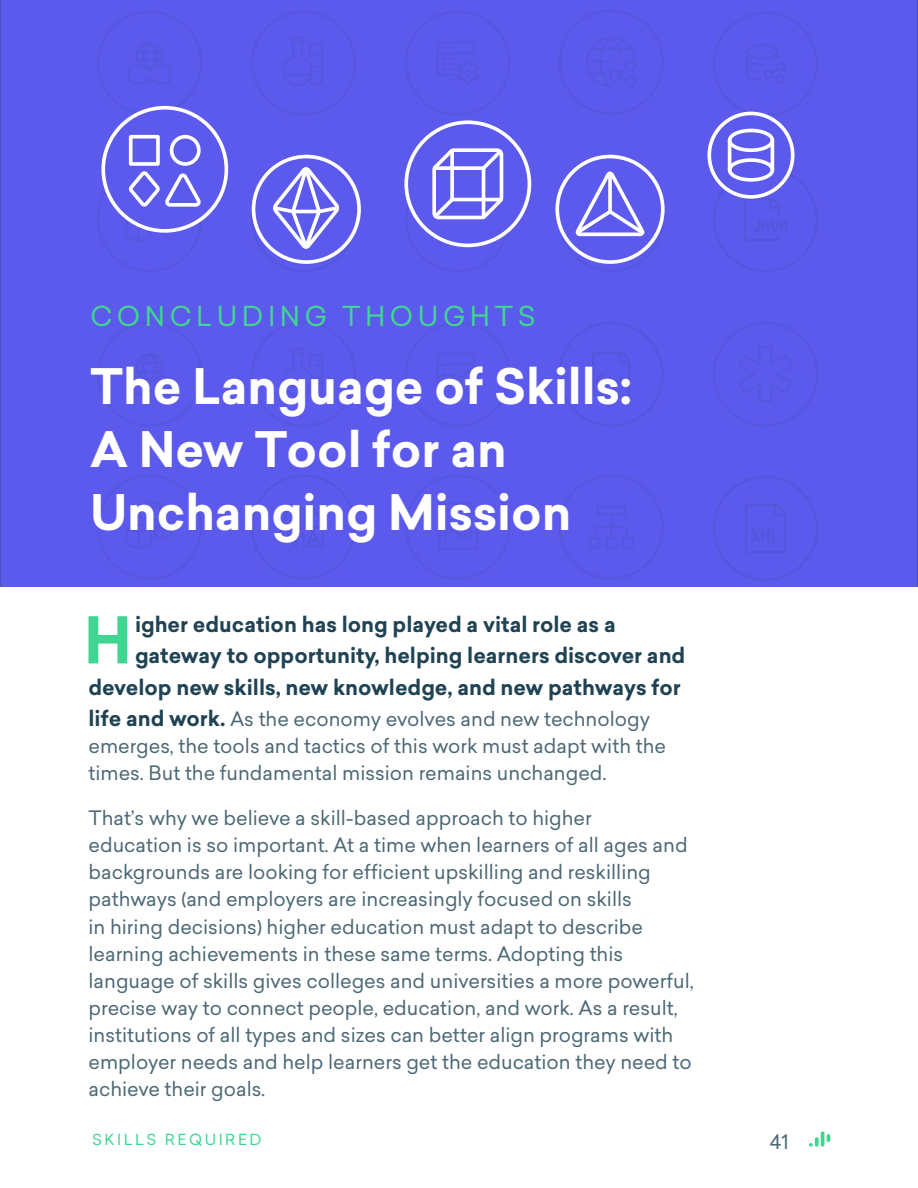
<style>
.page{position:relative;width:918px;height:1188px;background:#fff}
.page>*{position:absolute;margin:0;border:0;box-sizing:border-box;transform-origin:0 0}
.t1{font:700 63.15px "Sailec";color:#41d592}
.t2{font:700 48px/63px "Sailec";color:#fff}
.t3{font:27px "Sailec";letter-spacing:.17em;color:#41d592}
.t4{font:700 21px "Sailec";color:#204354}
.t5{font:19.5px/27px "Sailec";color:#4d6976}
.t6{font:15px "Sailec";letter-spacing:.17em;color:#41d592}
.s1{font-weight:700;font-size:21px;color:#204354}
</style>
<div class="page">
<svg style="left:815px;top:1137px;width:4px;height:10px"></svg>
<hr style="left:821px;top:1131px;width:3px;height:16px;background:#41d592;border-radius:2px">
<svg style="left:809px;top:1143px;width:4px;height:4px"></svg>
<svg style="left:827px;top:1134px;width:3px;height:8px"></svg>
<div style="left:0;top:0;width:918px;height:587px;background:#5c59ed"></div>
<div style="left:713px;top:12px;width:105px;height:105px;border:2px solid #204354;border-radius:50%"></div>
<div style="left:776px;top:75px;width:10px;height:9px;border:2px solid #204354;border-radius:50%"></div>
<div style="left:776px;top:62px;width:10px;height:10px;border:2px solid #204354;border-radius:50%"></div>
<svg style="left:744px;top:43px;width:37px;height:39px"></svg>
<div style="left:559px;top:10px;width:105px;height:105px;border:2px solid #204354;border-radius:50%"></div>
<svg style="left:586px;top:35px;width:51px;height:54px"></svg>
<div style="left:251px;top:322px;width:105px;height:105px;border:2px solid #204354;border-radius:50%"></div>
<div style="left:290px;top:348px;width:15px;height:6px;border:2px solid #204354;border-radius:2px"></div>
<svg style="left:281px;top:351px;width:43px;height:47px"></svg>
<div style="left:713px;top:322px;width:105px;height:105px;border:2px solid #204354;border-radius:50%"></div>
<svg style="left:737px;top:345px;width:57px;height:58px"></svg>
<svg style="left:127px;top:352px;width:45px;height:45px"></svg>
<hr style="left:137px;top:362px;width:25px;height:2px;background:#204354">
<hr style="left:137px;top:371px;width:25px;height:2px;background:#204354">
<div style="left:97px;top:322px;width:105px;height:105px;border:2px solid #204354;border-radius:50%"></div>
<div style="left:436px;top:353px;width:40px;height:13px;border:2px solid #204354;border-radius:4px"></div>
<svg style="left:435px;top:358px;width:47px;height:39px"></svg>
<div style="left:405px;top:322px;width:105px;height:105px;border:2px solid #204354;border-radius:50%"></div>
<div style="left:251px;top:11px;width:105px;height:105px;border:2px solid #204354;border-radius:50%"></div>
<div style="left:290px;top:37px;width:15px;height:6px;border:2px solid #204354;border-radius:2px"></div>
<svg style="left:281px;top:40px;width:43px;height:47px"></svg>
<svg style="left:127px;top:41px;width:45px;height:45px"></svg>
<hr style="left:137px;top:51px;width:25px;height:2px;background:#204354">
<hr style="left:137px;top:59px;width:25px;height:3px;background:#204354">
<div style="left:97px;top:11px;width:105px;height:105px;border:2px solid #204354;border-radius:50%"></div>
<div style="left:436px;top:41px;width:40px;height:13px;border:2px solid #204354;border-radius:4px"></div>
<svg style="left:435px;top:46px;width:47px;height:39px"></svg>
<div style="left:405px;top:11px;width:105px;height:105px;border:2px solid #204354;border-radius:50%"></div>
<svg style="left:124px;top:499px;width:50px;height:52px"></svg>
<div style="left:97px;top:475px;width:105px;height:105px;border:2px solid #204354;border-radius:50%"></div>
<hr style="left:610px;top:514px;width:2px;height:24px;background:#204354">
<svg style="left:593px;top:525px;width:36px;height:15px"></svg>
<div style="left:559px;top:475px;width:105px;height:105px;border:2px solid #204354;border-radius:50%"></div>
<svg style="left:437px;top:501px;width:42px;height:50px"></svg>
<div style="left:405px;top:475px;width:105px;height:105px;border:2px solid #204354;border-radius:50%"></div>
<svg style="left:743px;top:197px;width:45px;height:45px"></svg>
<svg style="left:591px;top:351px;width:40px;height:47px"></svg>
<div style="left:559px;top:322px;width:105px;height:105px;border:2px solid #204354;border-radius:50%"></div>
<svg style="left:285px;top:506px;width:40px;height:43px"></svg>
<div style="left:251px;top:475px;width:105px;height:105px;border:2px solid #204354;border-radius:50%"></div>
<svg style="left:744px;top:502px;width:43px;height:52px"></svg>
<div style="left:713px;top:476px;width:105px;height:105px;border:2px solid #204354;border-radius:50%"></div>
<div style="left:557px;top:157px;width:106px;height:105px;background:#5c59ed;border-radius:50%"></div>
<div style="left:555px;top:155px;width:110px;height:109px;border:4px solid #fff;border-radius:50%"></div>
<svg style="left:572px;top:169px;width:76px;height:68px"></svg>
<svg style="left:709px;top:113px;width:84px;height:84px;fill:#5c59ed"></svg>
<div style="left:707px;top:112px;width:88px;height:87px;border:4px solid #fff;border-radius:50%"></div>
<div style="left:728px;top:129px;width:46px;height:23px;border:4px solid #fff;border-radius:50%"></div>
<div style="left:728px;top:158px;width:46px;height:24px;border:4px solid #fff;border-radius:50%"></div>
<hr style="left:771px;top:140px;width:3px;height:30px;background:#fff">
<hr style="left:728px;top:140px;width:3px;height:30px;background:#fff">
<div style="left:406px;top:122px;width:123px;height:123px;background:#5c59ed;border-radius:50%"></div>
<div style="left:404px;top:120px;width:127px;height:127px;border:4px solid #fff;border-radius:50%"></div>
<svg style="left:429px;top:148px;width:77px;height:95px"></svg>
<svg style="left:435px;top:166px;width:49px;height:4px"></svg>
<svg style="left:450px;top:151px;width:4px;height:49px"></svg>
<div style="left:254px;top:157px;width:105px;height:105px;background:#5c59ed;border-radius:50%"></div>
<div style="left:252px;top:155px;width:109px;height:109px;border:4px solid #fff;border-radius:50%"></div>
<svg style="left:269px;top:157px;width:74px;height:101px"></svg>
<div style="left:103px;top:108px;width:123px;height:123px;background:#5c59ed;border-radius:50%"></div>
<div style="left:101px;top:106px;width:127px;height:127px;border:4px solid #fff;border-radius:50%"></div>
<div style="left:129px;top:135px;width:31px;height:31px;border:4px solid #fff"></div>
<div style="left:170px;top:135px;width:31px;height:31px;border:4px solid #fff;border-radius:50%"></div>
<svg style="left:124px;top:171px;width:77px;height:73px"></svg>
<h3 class="t3" style="left:91px;top:298px;width:447px">CONCLUDING THOUGHTS</h3>
<h2 class="t2" style="left:90px;top:356px;width:544px">The Language of Skills:<br>A New Tool for an<br>Unchanging Mission</h2>
<h1 class="t1" style="left:84px;top:595px;width:50px">H</h1>
<p class="t4" style="left:135px;top:609px;width:482px">igher education has long played a vital role as a</p>
<p class="t4" style="left:135px;top:641px;width:552px">gateway to opportunity, helping learners discover and</p>
<p class="t4" style="left:88px;top:672px;width:594px">develop new skills, new knowledge, and new pathways for</p>
<p class="t5" style="left:88px;top:706px;width:579px"><span class="s1">life and work.</span> As the economy evolves and new technology emerges, the tools and tactics of this work must adapt with the times. But the fundamental mission remains unchanged.</p>
<p class="t5" style="left:89px;top:805px;width:607px">That’s why we believe a skill-based approach to higher<br>education is so important. At a time when learners of all ages and backgrounds are looking for efficient upskilling and reskilling pathways (and employers are increasingly focused on skills<br>in hiring decisions) higher education must adapt to describe learning achievements in these same terms. Adopting this language of skills gives colleges and universities a more powerful, precise way to connect people, education, and work. As a result, institutions of all types and sizes can better align programs with employer needs and help learners get the education they need to achieve their goals.</p>
<p class="t6" style="left:92px;top:1129px;width:171px">SKILLS REQUIRED</p>
<p class="t5" style="left:770px;top:1128px;width:20px">41</p>
</div>
